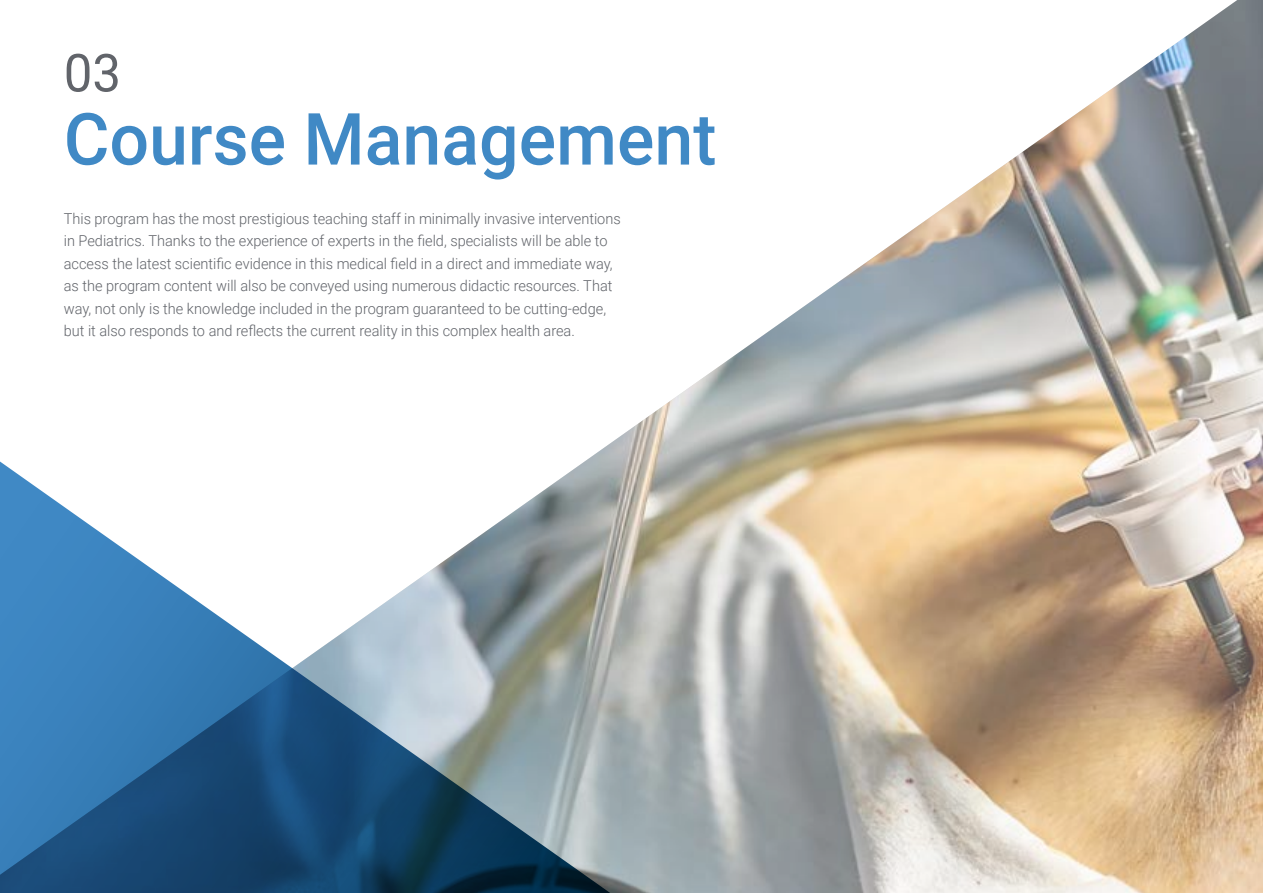
<style>
.page{position:relative;width:1263px;height:893px;background:#fff}
.page>*{position:absolute;margin:0;border:0;box-sizing:border-box;transform-origin:0 0}
.t1{font:500 72px "Roboto";color:#4089c5}
.t2{font:52.5px "Roboto";color:#61646a}
.t3{font:300 15px/22.5px "Roboto";color:#61646a}
</style>
<div class="page">
<img style="left:607px;top:0;width:656px;height:893px">
<svg style="left:0;top:446px;width:640px;height:447px"></svg>
<h2 class="t2" style="left:64px;top:36px;width:59px">03</h2>
<h1 class="t1" style="left:64px;top:89px;width:654px">Course Management</h1>
<p class="t3" style="left:64px;top:207px;width:558px">This program has the most prestigious teaching staff in minimally invasive interventions in Pediatrics. Thanks to the experience of experts in the field, specialists will be able to access the latest scientific evidence in this medical field in a direct and immediate way, as the program content will also be conveyed using numerous didactic resources. That way, not only is the knowledge included in the program guaranteed to be cutting-edge, but it also responds to and reflects the current reality in this complex health area.</p>
</div>
